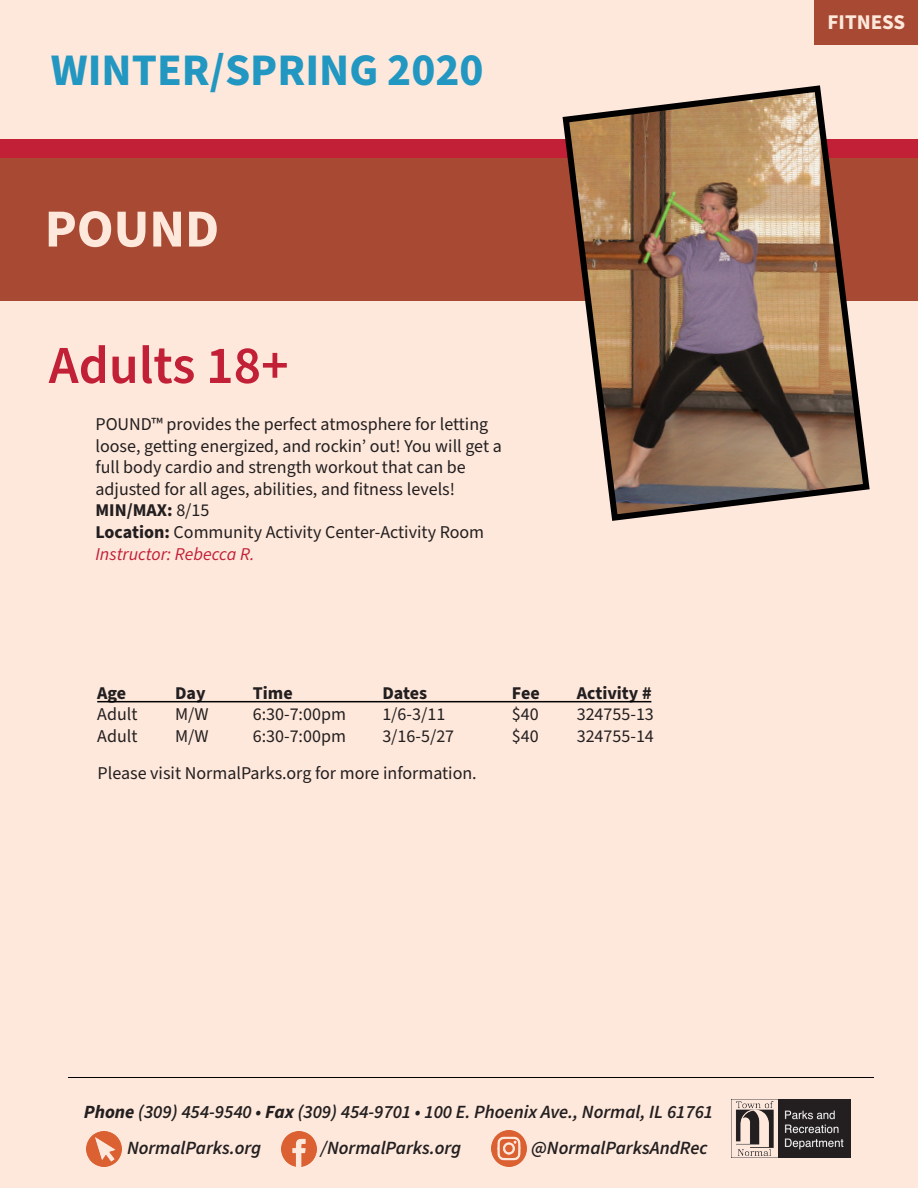
<style>
.page{position:relative;width:918px;height:1188px;background:#fee8db}
.page>*{position:absolute;margin:0;border:0;box-sizing:border-box;transform-origin:0 0}
.t1{font:600 53.55px "Source Sans Pro";color:#c22037}
.t2{font:700 53.55px "Source Sans Pro";color:#fee8db}
.t3{font:700 45.15px "Source Sans Pro";color:#2197c1}
.t4{font:700 21px "Source Sans Pro";color:#fee8db}
.t5{font:italic 600 18.6px "Source Sans Pro";color:#231f20}
.t6{font:18px/21.6px "Source Sans Pro";color:#231f20}
.t7{font:700 18px "Source Sans Pro";color:#231f20}
.s1{font-weight:700}
.s2{font-style:italic;color:#c22037}
</style>
<div class="page">
<div style="left:0;top:156px;width:918px;height:144px;background:#a74933"></div>
<div style="left:0;top:139px;width:918px;height:19px;background:#c22037"></div>
<div style="left:815px;top:0;width:103px;height:45px;background:#a74933"></div>
<img style="left:731px;top:1099px;width:120px;height:58px">
<img style="left:491px;top:1130px;width:36px;height:36px">
<img style="left:282px;top:1131px;width:35px;height:35px">
<img style="left:87px;top:1131px;width:35px;height:35px">
<svg style="left:68px;top:1077px;width:805px;height:1px"></svg>
<hr style="left:97px;top:701px;width:554px;height:1px;background:#000">
<img style="left:559px;top:85px;width:314px;height:436px">
<h2 class="t3" style="left:51px;top:39px;width:434px">WINTER/SPRING 2020</h2>
<h1 class="t2" style="left:45px;top:192px;width:176px">POUND</h1>
<h1 class="t1" style="left:49px;top:329px;width:241px">Adults 18+</h1>
<p class="t6" style="left:95px;top:414px;width:408px">POUND™ provides the perfect atmosphere for letting loose, getting energized, and rockin’ out! You will get a full body cardio and strength workout that can be adjusted for all ages, abilities, and fitness levels!<br><span class="s1">MIN/MAX:</span> 8/15<br><span class="s1">Location:</span> Community Activity Center-Activity Room <span class="s2">Instructor: Rebecca R.</span></p>
<p class="t7" style="left:97px;top:680px;width:31px">Age</p>
<p class="t7" style="left:175px;top:680px;width:32px">Day</p>
<p class="t7" style="left:253px;top:680px;width:41px">Time</p>
<p class="t7" style="left:382px;top:680px;width:46px">Dates</p>
<p class="t7" style="left:512px;top:680px;width:29px">Fee</p>
<p class="t7" style="left:577px;top:680px;width:76px">Activity #</p>
<p class="t6" style="left:97px;top:704px;width:42px">Adult</p>
<p class="t6" style="left:175px;top:704px;width:35px">M/W</p>
<p class="t6" style="left:253px;top:704px;width:95px">6:30-7:00pm</p>
<p class="t6" style="left:382px;top:704px;width:64px">1/6-3/11</p>
<p class="t6" style="left:512px;top:704px;width:28px">$40</p>
<p class="t6" style="left:577px;top:704px;width:79px">324755-13</p>
<p class="t6" style="left:97px;top:726px;width:42px">Adult</p>
<p class="t6" style="left:175px;top:726px;width:35px">M/W</p>
<p class="t6" style="left:253px;top:726px;width:95px">6:30-7:00pm</p>
<p class="t6" style="left:382px;top:726px;width:73px">3/16-5/27</p>
<p class="t6" style="left:512px;top:726px;width:28px">$40</p>
<p class="t6" style="left:577px;top:726px;width:79px">324755-14</p>
<p class="t6" style="left:98px;top:763px;width:381px">Please visit NormalParks.org for more information.</p>
<p class="t4" style="left:827px;top:8px;width:79px">FITNESS</p>
<p class="t5" style="left:84px;top:1099px;width:631px"><span class="s1">Phone</span> (309) 454-9540 • <span class="s1">Fax</span> (309) 454-9701 • 100 E. Phoenix Ave., Normal, IL 61761</p>
<p class="t5" style="left:127px;top:1135px;width:136px">NormalParks.org</p>
<p class="t5" style="left:321px;top:1135px;width:142px">/NormalParks.org</p>
<p class="t5" style="left:531px;top:1135px;width:178px">@NormalParksAndRec</p>
</div>
